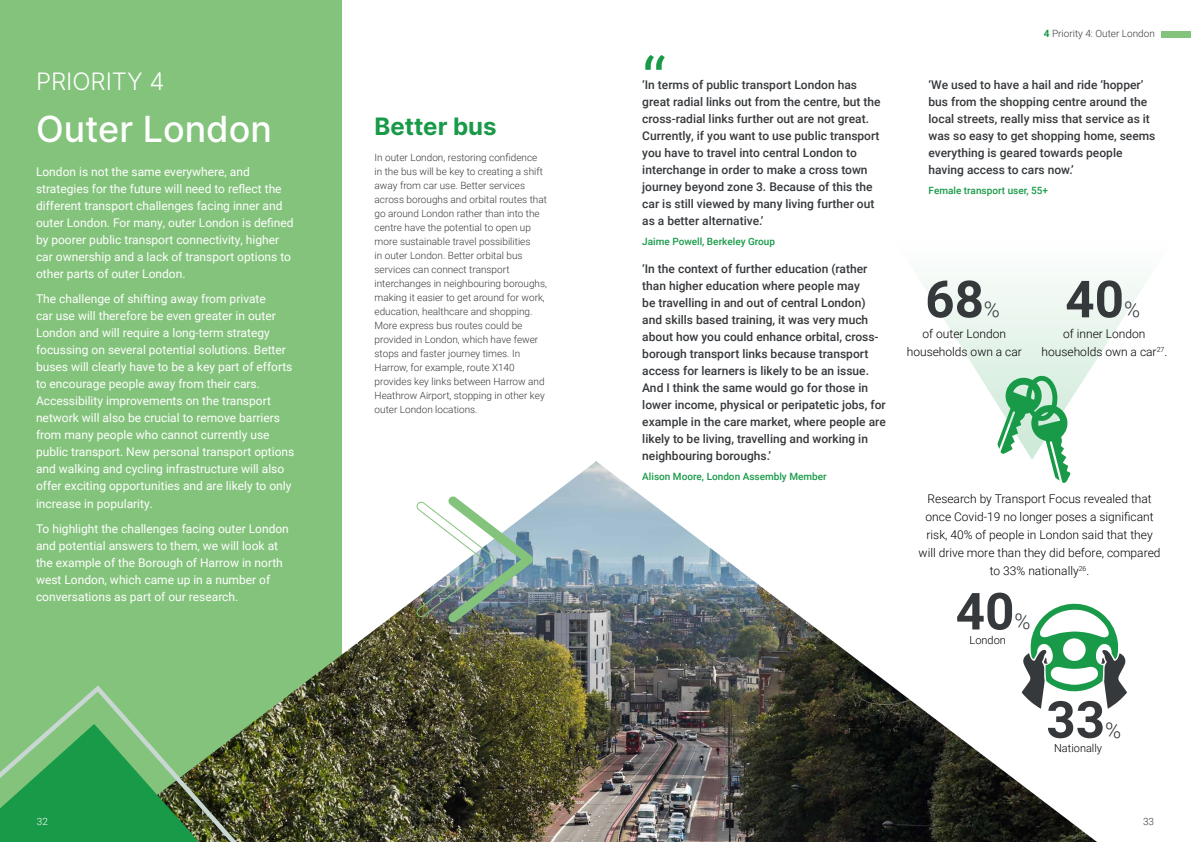
<style>
.page{position:relative;width:1191px;height:842px;background:#fff}
.page>*{position:absolute;margin:0;border:0;box-sizing:border-box;transform-origin:0 0}
.t1{font:500 60px "Inter";color:#189a48}
.t2{font:700 51.2px "Roboto";color:#36393c}
.t3{font:500 36px "Inter";color:#fff}
.t4{font:700 24px "Inter";color:#189a48}
.t5{font:300 24px "Inter";color:#fff}
.t6{font:300 21.8px "Roboto";color:#36393c}
.t7{font:12px/17px "Roboto";color:#fff}
.t8{font:500 12px/17px "Roboto";color:#36393c}
.t9{font:300 12px/18px "Roboto";color:#000;text-align:center}
.t10{font:300 11px "Roboto";color:#000}
.t11{font:300 10px/14px "Roboto";color:#36393c}
.t12{font:500 10px "Roboto";color:#189a48}
.t13{font:300 10px "Roboto";color:#fff}
.s1{font-weight:700;color:#189a48}
</style>
<div class="page">
<svg style="left:920px;top:280px;width:227px;height:123px"></svg>
<div style="left:1161px;top:31px;width:30px;height:7px;background:#84c37c"></div>
<div style="left:0;top:0;width:342px;height:842px;background:#84c37c"></div>
<img style="left:306px;top:461px;width:791px;height:381px">
<svg style="left:997px;top:375px;width:73px;height:108px"></svg>
<svg style="left:1021px;top:601px;width:106px;height:108px"></svg>
<img style="left:415px;top:496px;width:118px;height:126px">
<svg style="left:0;top:682px;width:401px;height:160px"></svg>
<h3 class="t5" style="left:36px;top:64px;width:130px">PRIORITY 4</h3>
<h3 class="t3" style="left:36px;top:103px;width:237px">Outer London</h3>
<p class="t7" style="left:36px;top:163px;width:259px">London is not the same everywhere, and strategies for the future will need to reflect the different transport challenges facing inner and outer London. For many, outer London is defined by poorer public transport connectivity, higher car ownership and a lack of transport options to other parts of outer London.</p>
<p class="t7" style="left:36px;top:290px;width:260px">The challenge of shifting away from private<br>car use will therefore be even greater in outer London and will require a long-term strategy focussing on several potential solutions. Better buses will clearly have to be a key part of efforts to encourage people away from their cars.<br>Accessibility improvements on the transport network will also be crucial to remove barriers from many people who cannot currently use public transport. New personal transport options and walking and cycling infrastructure will also offer exciting opportunities and are likely to only increase in popularity.</p>
<p class="t7" style="left:36px;top:520px;width:254px">To highlight the challenges facing outer London and potential answers to them, we will look at the example of the Borough of Harrow in north west London, which came up in a number of conversations as part of our research.</p>
<h3 class="t4" style="left:374px;top:109px;width:124px">Better bus</h3>
<p class="t11" style="left:374px;top:150px;width:174px">In outer London, restoring confidence in the bus will be key to creating a shift away from car use. Better services across boroughs and orbital routes that go around London rather than into the centre have the potential to open up more sustainable travel possibilities<br>in outer London. Better orbital bus services can connect transport interchanges in neighbouring boroughs, making it easier to get around for work, education, healthcare and shopping.<br>More express bus routes could be provided in London, which have fewer stops and faster journey times. In Harrow, for example, route X140 provides key links between Harrow and Heathrow Airport, stopping in other key outer London locations.</p>
<h1 class="t1" style="left:642px;top:34px;width:25px">“</h1>
<p class="t8" style="left:642px;top:76px;width:240px">‘In terms of public transport London has great radial links out from the centre, but the cross-radial links further out are not great.<br>Currently, if you want to use public transport you have to travel into central London to interchange in order to make a cross town journey beyond zone 3. Because of this the car is still viewed by many living further out as a better alternative.’</p>
<p class="t12" style="left:642px;top:234px;width:134px">Jaime Powell, Berkeley Group</p>
<p class="t8" style="left:642px;top:260px;width:245px">‘In the context of further education (rather than higher education where people may<br>be travelling in and out of central London) and skills based training, it was very much about how you could enhance orbital, cross&shy;borough transport links because transport access for learners is likely to be an issue.<br>And I think the same would go for those in lower income, physical or peripatetic jobs, for example in the care market, where people are likely to be living, travelling and working in neighbouring boroughs.’</p>
<p class="t12" style="left:642px;top:469px;width:186px">Alison Moore, London Assembly Member</p>
<p class="t11" style="left:1043px;top:26px;width:113px"><span class="s1">4</span> Priority 4: Outer London</p>
<p class="t8" style="left:928px;top:76px;width:228px">‘We used to have a hail and ride ‘hopper’ bus from the shopping centre around the local streets, really miss that service as it was so easy to get shopping home, seems everything is geared towards people having access to cars now.’</p>
<p class="t12" style="left:928px;top:183px;width:121px">Female transport user, 55+</p>
<h2 class="t2" style="left:925px;top:263px;width:60px">68</h2>
<h3 class="t6" style="left:984px;top:294px;width:18px">%</h3>
<h2 class="t2" style="left:1065px;top:263px;width:60px">40</h2>
<h3 class="t6" style="left:1124px;top:294px;width:18px">%</h3>
<p class="t9" style="left:906px;top:324px;width:117px">of outer London households own a car</p>
<p class="t9" style="left:1041px;top:324px;width:127px">of inner London households own a car<sup>27</sup>.</p>
<p class="t9" style="left:918px;top:489px;width:243px">Research by Transport Focus revealed that once Covid-19 no longer poses a significant risk, 40% of people in London said that they will drive more than they did before, compared to 33% nationally<sup>26</sup>.</p>
<h2 class="t2" style="left:955px;top:575px;width:60px">40</h2>
<h3 class="t6" style="left:1014px;top:606px;width:18px">%</h3>
<p class="t10" style="left:969px;top:632px;width:38px">London</p>
<h2 class="t2" style="left:1046px;top:684px;width:60px">33</h2>
<h3 class="t6" style="left:1105px;top:715px;width:18px">%</h3>
<p class="t10" style="left:1054px;top:740px;width:49px">Nationally</p>
<p class="t13" style="left:37px;top:814px;width:13px">32</p>
<p class="t11" style="left:1143px;top:814px;width:13px">33</p>
</div>
